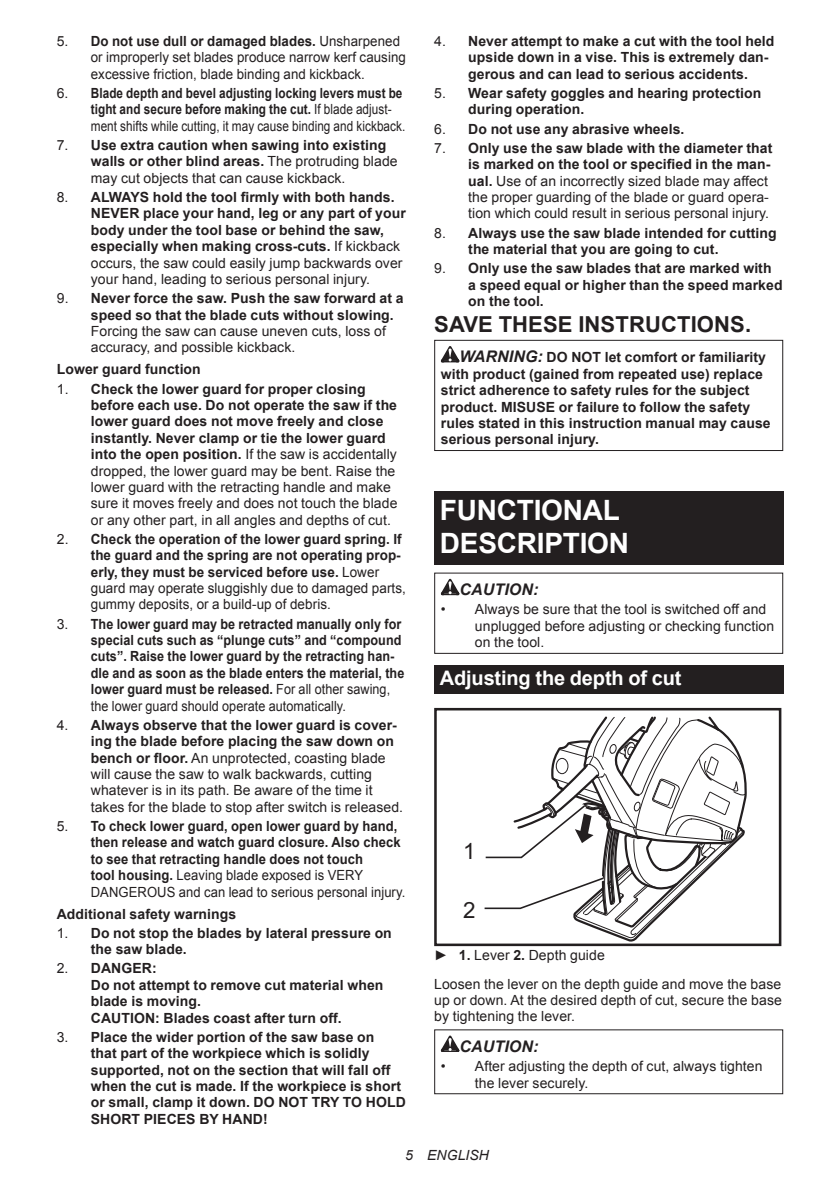
<style>
.page{position:relative;width:840px;height:1191px;background:#fff}
.page>*{position:absolute;margin:0;border:0;box-sizing:border-box;transform-origin:0 0}
.t1{font:700 28px/32.8px "Arial";letter-spacing:-.01em;color:#fff}
.t2{font:22.4px "Arial";color:#231f20}
.t3{font:700 22px "Arial";letter-spacing:.005em;color:#231f20}
.t4{font:700 20px "Arial";letter-spacing:-.01em;color:#fff}
.t5{font:italic 700 16px "Arial";letter-spacing:.005em;color:#231f20}
.t6{font:700 14px/16.4px "Arial";letter-spacing:.005em;color:#231f20}
.t7{font:14px/16.4px "Arial";letter-spacing:.005em;color:#231f20}
.t8{font:700 14px/16.4px "Arial";letter-spacing:.005em;color:#231f20;scale:.9 1}
.t9{font:700 14px/16.4px "Arial";letter-spacing:.005em;color:#231f20;scale:.93 1}
.t10{font:700 14px/16.4px "Arial";letter-spacing:.005em;color:#231f20;scale:.96 1}
.t11{font:700 14px/16.4px "Arial";letter-spacing:.005em;color:#231f20;scale:.84 1}
.t12{font:italic 14px "Arial";letter-spacing:.005em;color:#231f20}
.s1{font-weight:700}
.s2{font-weight:400}
.s3{font-style:italic;font-size:16px}
</style>
<div class="page">
<svg style="left:440px;top:346px;width:19px;height:16px"></svg>
<div style="left:434px;top:340px;width:348px;height:111px;border:1px solid #231f20"></div>
<div style="left:434px;top:491px;width:348px;height:73px;background:#231f20"></div>
<svg style="left:440px;top:579px;width:19px;height:16px"></svg>
<div style="left:434px;top:572px;width:348px;height:82px;border:1px solid #231f20"></div>
<div style="left:434px;top:665px;width:348px;height:28px;background:#231f20"></div>
<div style="left:434px;top:708px;width:347px;height:238px;border:3px solid #231f20"></div>
<svg style="left:479px;top:716px;width:269px;height:227px"></svg>
<svg style="left:440px;top:1035px;width:19px;height:17px"></svg>
<div style="left:434px;top:1029px;width:348px;height:65px;border:1px solid #231f20"></div>
<p class="t7" style="left:91px;top:33px;width:316px;text-indent:-34px">5. <span class="s1">Do not use dull or damaged blades.</span> Unsharpened or improperly set blades produce narrow kerf causing excessive friction, blade binding and kickback.</p>
<p class="t11" style="left:91px;top:85px;width:376px;text-indent:-34px"><span class="s2">6.</span> Blade depth and bevel adjusting locking levers must be tight and secure before making the cut. <span class="s2">If blade adjust&shy;ment shifts while cutting, it may cause binding and kickback.</span></p>
<p class="t6" style="left:91px;top:137px;width:308px;text-indent:-34px"><span class="s2">7.</span> Use extra caution when sawing into existing walls or other blind areas. <span class="s2">The protruding blade may cut objects that can cause kickback.</span></p>
<p class="t6" style="left:91px;top:189px;width:316px;text-indent:-34px"><span class="s2">8.</span> ALWAYS hold the tool firmly with both hands.<br>NEVER place your hand, leg or any part of your body under the tool base or behind the saw, especially when making cross-cuts. <span class="s2">If kickback occurs, the saw could easily jump backwards over your hand, leading to serious personal injury.</span></p>
<p class="t6" style="left:91px;top:290px;width:314px;text-indent:-34px"><span class="s2">9.</span> Never force the saw. Push the saw forward at a speed so that the blade cuts without slowing.</p>
<p class="t7" style="left:91px;top:323px;width:296px">Forcing the saw can cause uneven cuts, loss of accuracy, and possible kickback.</p>
<p class="t6" style="left:57px;top:362px;width:145px">Lower guard function</p>
<p class="t7" style="left:91px;top:380px;width:308px;text-indent:-34px">1. <span class="s1">Check the lower guard for proper closing before each use. Do not operate the saw if the lower guard does not move freely and close instantly. Never clamp or tie the lower guard into the open position.</span> If the saw is accidentally dropped, the lower guard may be bent. Raise the lower guard with the retracting handle and make sure it moves freely and does not touch the blade or any other part, in all angles and depths of cut.</p>
<p class="t10" style="left:91px;top:531px;width:329px;text-indent:-34px"><span class="s2">2.</span> Check the operation of the lower guard spring. If the guard and the spring are not operating prop&shy;erly, they must be serviced before use. <span class="s2">Lower guard may operate sluggishly due to damaged parts, gummy deposits, or a build-up of debris.</span></p>
<p class="t8" style="left:91px;top:616px;width:350px;text-indent:-34px"><span class="s2">3.</span> The lower guard may be retracted manually only for special cuts such as “plunge cuts” and “compound cuts”. Raise the lower guard by the retracting han&shy;dle and as soon as the blade enters the material, the lower guard must be released. <span class="s2">For all other sawing, the lower guard should operate automatically.</span></p>
<p class="t7" style="left:91px;top:717px;width:314px;text-indent:-34px">4. <span class="s1">Always observe that the lower guard is cover&shy;ing the blade before placing the saw down on bench or floor.</span> An unprotected, coasting blade will cause the saw to walk backwards, cutting whatever is in its path. Be aware of the time it takes for the blade to stop after switch is released.</p>
<p class="t9" style="left:91px;top:818px;width:339px;text-indent:-34px"><span class="s2">5.</span> To check lower guard, open lower guard by hand, then release and watch guard closure. Also check to see that retracting handle does not touch<br>tool housing. <span class="s2">Leaving blade exposed is VERY DANGEROUS and can lead to serious personal injury.</span></p>
<p class="t6" style="left:57px;top:906px;width:181px">Additional safety warnings</p>
<p class="t6" style="left:91px;top:925px;width:302px;text-indent:-34px"><span class="s2">1.</span> Do not stop the blades by lateral pressure on the saw blade.</p>
<p class="t6" style="left:91px;top:960px;width:294px;text-indent:-34px"><span class="s2">2.</span> DANGER:<br>Do not attempt to remove cut material when blade is moving.<br>CAUTION: Blades coast after turn off.</p>
<p class="t6" style="left:91px;top:1029px;width:316px;text-indent:-34px"><span class="s2">3.</span> Place the wider portion of the saw base on<br>that part of the workpiece which is solidly supported, not on the section that will fall off when the cut is made. If the workpiece is short or small, clamp it down. DO NOT TRY TO HOLD SHORT PIECES BY HAND!</p>
<p class="t6" style="left:468px;top:33px;width:307px;text-indent:-34px"><span class="s2">4.</span> Never attempt to make a cut with the tool held upside down in a vise. This is extremely dan&shy;gerous and can lead to serious accidents.</p>
<p class="t6" style="left:468px;top:85px;width:294px;text-indent:-34px"><span class="s2">5.</span> Wear safety goggles and hearing protection during operation.</p>
<p class="t6" style="left:434px;top:121px;width:252px"><span class="s2">6.</span> Do not use any abrasive wheels.</p>
<p class="t7" style="left:468px;top:140px;width:305px;text-indent:-34px">7. <span class="s1">Only use the saw blade with the diameter that is marked on the tool or specified in the man&shy;ual.</span> Use of an incorrectly sized blade may affect the proper guarding of the blade or guard opera&shy;tion which could result in serious personal injury.</p>
<p class="t6" style="left:468px;top:225px;width:310px;text-indent:-34px"><span class="s2">8.</span> Always use the saw blade intended for cutting the material that you are going to cut.</p>
<p class="t6" style="left:468px;top:260px;width:315px;text-indent:-34px"><span class="s2">9.</span> Only use the saw blades that are marked with a speed equal or higher than the speed marked on the tool.</p>
<h3 class="t3" style="left:434px;top:309px;width:318px">SAVE THESE INSTRUCTIONS.</h3>
<p class="t6" style="left:440px;top:350px;width:331px;text-indent:19px"><span class="s3">WARNING:</span> DO NOT let comfort or familiarity with product (gained from repeated use) replace strict adherence to safety rules for the subject product. MISUSE or failure to follow the safety rules stated in this instruction manual may cause serious personal injury.</p>
<h1 class="t1" style="left:439px;top:495px;width:191px">FUNCTIONAL<br>DESCRIPTION</h1>
<p class="t5" style="left:459px;top:579px;width:80px">CAUTION:</p>
<p class="t7" style="left:474px;top:601px;width:300px;text-indent:-34px">• Always be sure that the tool is switched off and unplugged before adjusting or checking function on the tool.</p>
<h3 class="t4" style="left:439px;top:665px;width:243px">Adjusting the depth of cut</h3>
<h2 class="t2" style="left:462px;top:836px;width:14px">1</h2>
<h2 class="t2" style="left:462px;top:895px;width:14px">2</h2>
<p class="t7" style="left:434px;top:940px;width:348px;line-height:28.8px">► <span class="s1">1.</span> Lever <span class="s1">2.</span> Depth guide<br>Loosen the lever on the depth guide and move the base</p>
<p class="t7" style="left:434px;top:992px;width:349px">up or down. At the desired depth of cut, secure the base by tightening the lever.</p>
<p class="t5" style="left:459px;top:1035px;width:80px">CAUTION:</p>
<p class="t7" style="left:474px;top:1058px;width:289px;text-indent:-34px">• After adjusting the depth of cut, always tighten the lever securely.</p>
<p class="t12" style="left:405px;top:1146px;width:85px">5 ENGLISH</p>
</div>
